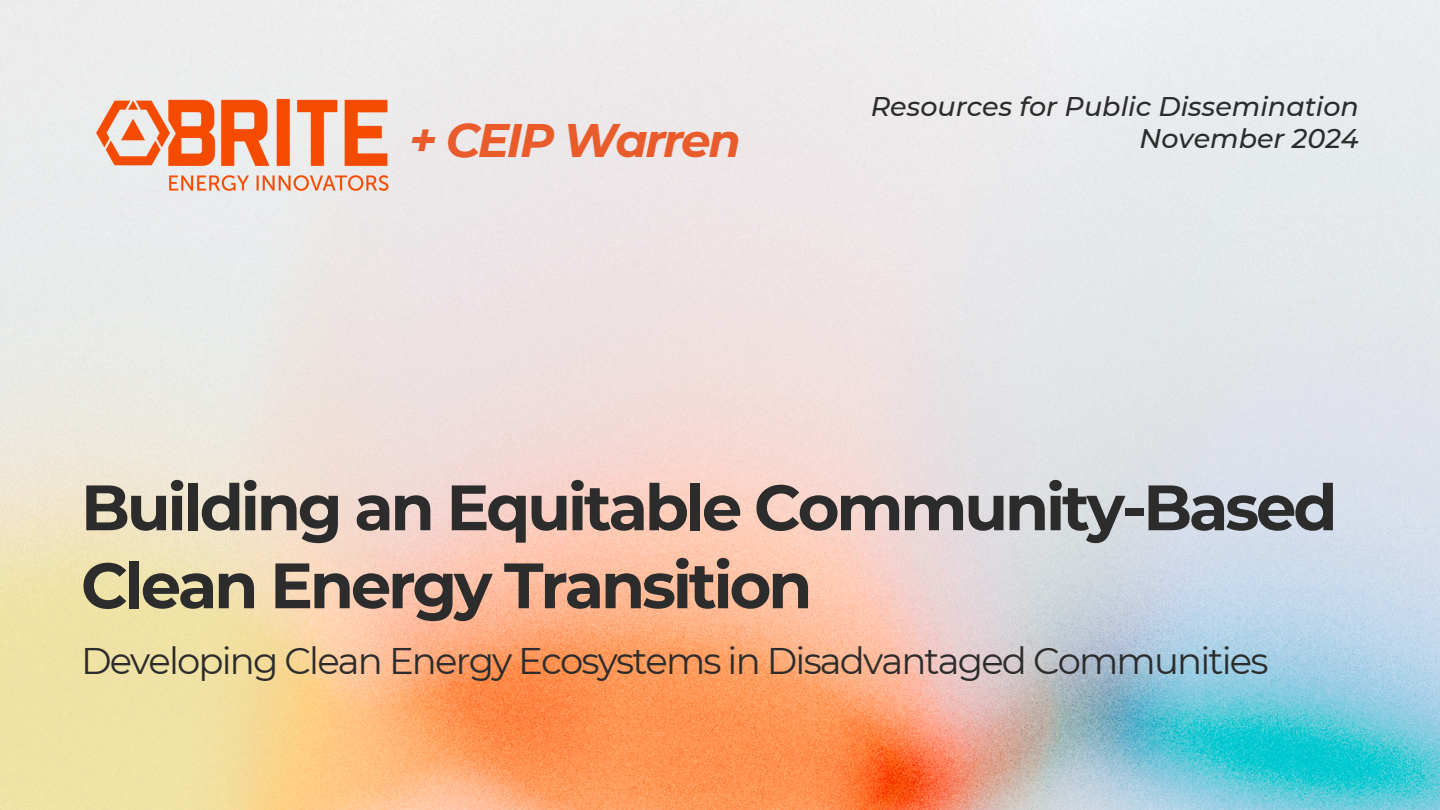
<style>
.page{position:relative;width:1440px;height:810px;background:#fff}
.page>*{position:absolute;margin:0;border:0;box-sizing:border-box;transform-origin:0 0}
.t1{font:700 64px/78px "Montserrat";letter-spacing:-.05em;color:#2c2c2c}
.t2{font:italic 700 47px "Montserrat";letter-spacing:-.05em;color:#e95b2a}
.t3{font:37.1px "Montserrat";letter-spacing:-.05em;color:#2c2c2c}
.t4{font:italic 500 27px "Montserrat";color:#2c2c2c}
</style>
<div class="page">
<img style="left:0;top:0;width:1440px;height:810px">
<img style="left:81px;top:81px;width:328px;height:118px">
<p class="t2" style="left:409px;top:111px;width:333px">+ CEIP Warren</p>
<p class="t4" style="left:871px;top:90px;width:490px">Resources for Public Dissemination</p>
<p class="t4" style="left:1140px;top:122px;width:221px">November 2024</p>
<p class="t1" style="left:81px;top:468px;width:1258px">Building an Equitable Community-Based<br>Clean Energy Transition</p>
<p class="t3" style="left:81px;top:638px;width:1189px">Developing Clean Energy Ecosystems in Disadvantaged Communities</p>
</div>
